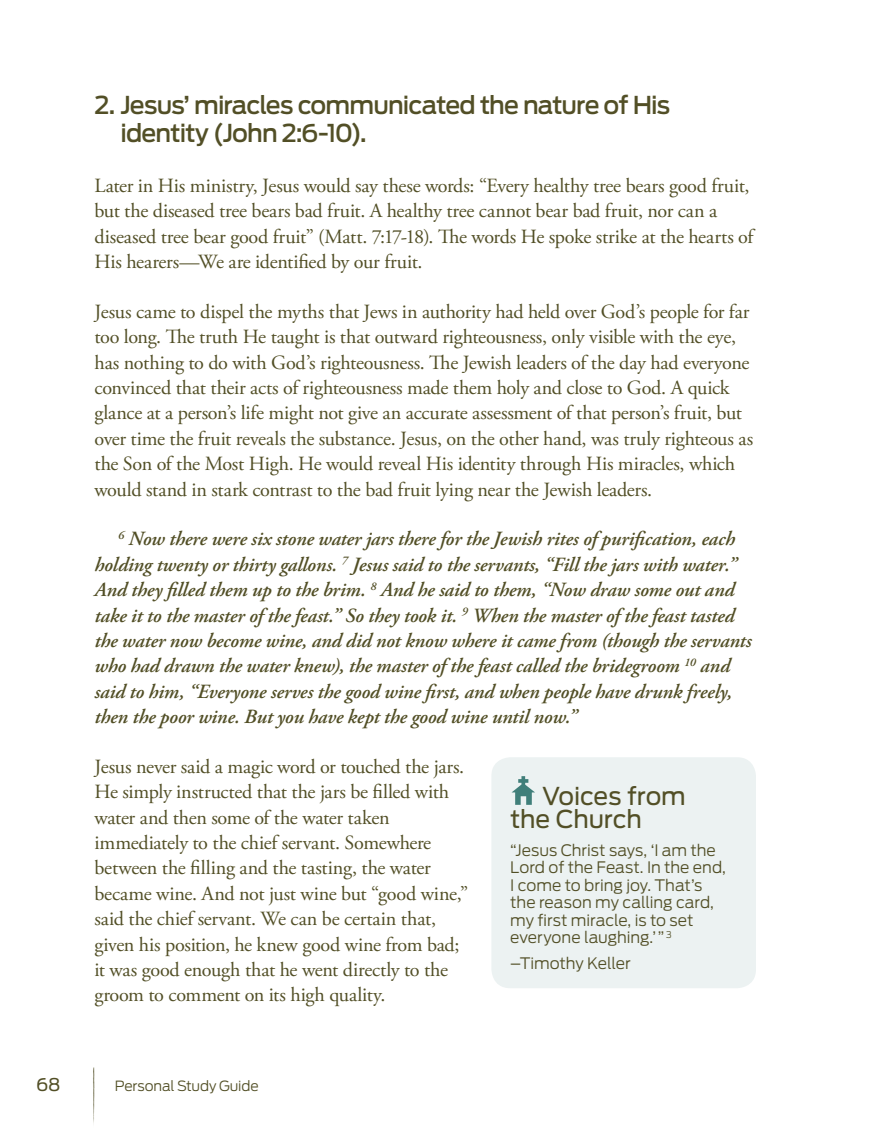
<style>
.page{position:relative;width:882px;height:1134px;background:#fff}
.page>*{position:absolute;margin:0;border:0;box-sizing:border-box;transform-origin:0 0}
.t1{font:500 24.5px/28px "Antenna";letter-spacing:-.035em;color:#524f26}
.t2{font:24.5px/22.8px "Antenna";letter-spacing:-.005em;color:#524f26}
.t3{font:20.12px/25.4px "Adobe Garamond Pro";letter-spacing:-.025em;color:#524f26}
.t4{font:italic 600 20.12px/25.4px "Adobe Garamond Pro";letter-spacing:-.01em;color:#524f26}
.t5{font:17.5px "Antenna";color:#524f26}
.t6{font:300 15.75px/17.5px "Antenna";letter-spacing:-.005em;color:#524f26}
.t7{font:300 14px "Antenna";letter-spacing:-.01em;color:#524f26}
</style>
<div class="page">
<img style="left:93px;top:1067px;width:2px;height:57px">
<div style="left:491px;top:757px;width:265px;height:231px;background:#ecf2f2;border-radius:19px"></div>
<svg style="left:512px;top:776px;width:23px;height:29px"></svg>
<p class="t1" style="left:120px;top:91px;width:551px;text-indent:-26px">2. Jesus’ miracles communicated the nature of His identity (John 2:6-10).</p>
<p class="t3" style="left:94px;top:174px;width:663px">Later in His ministry, Jesus would say these words: “Every healthy tree bears good fruit, but the diseased tree bears bad fruit. A healthy tree cannot bear bad fruit, nor can a diseased tree bear good fruit” (Matt. 7:17-18). The words He spoke strike at the hearts of His hearers—We are identified by our fruit.</p>
<p class="t3" style="left:94px;top:300px;width:660px">Jesus came to dispel the myths that Jews in authority had held over God’s people for far too long. The truth He taught is that outward righteousness, only visible with the eye, has nothing to do with God’s righteousness. The Jewish leaders of the day had everyone convinced that their acts of righteousness made them holy and close to God. A quick glance at a person’s life might not give an accurate assessment of that person’s fruit, but over time the fruit reveals the substance. Jesus, on the other hand, was truly righteous as the Son of the Most High. He would reveal His identity through His miracles, which would stand in stark contrast to the bad fruit lying near the Jewish leaders.</p>
<p class="t4" style="left:95px;top:527px;width:659px;text-indent:24px"><sup>6</sup> Now there were six stone water jars there for the Jewish rites of purification, each holding twenty or thirty gallons. <sup>7</sup> Jesus said to the servants, “Fill the jars with water.” And they filled them up to the brim. <sup>8</sup> And he said to them, “Now draw some out and take it to the master of the feast.” So they took it. <sup>9</sup> When the master of the feast tasted the water now become wine, and did not know where it came from (though the servants who had drawn the water knew), the master of the feast called the bridegroom <sup>10</sup> and said to him, “Everyone serves the good wine first, and when people have drunk freely, then the poor wine. But you have kept the good wine until now.”</p>
<p class="t3" style="left:95px;top:755px;width:375px">Jesus never said a magic word or touched the jars.<br>He simply instructed that the jars be filled with water and then some of the water taken immediately to the chief servant. Somewhere between the filling and the tasting, the water became wine. And not just wine but “good wine,” said the chief servant. We can be certain that, given his position, he knew good wine from bad; it was good enough that he went directly to the groom to comment on its high quality.</p>
<p class="t2" style="left:510px;top:785px;width:177px;text-indent:32px">Voices from the Church</p>
<p class="t6" style="left:510px;top:841px;width:217px">“Jesus Christ says, ‘I am the<br>Lord of the Feast. In the end,<br>I come to bring joy. That’s the reason my calling card, my first miracle, is to set everyone laughing.’” <sup>3</sup></p>
<p class="t6" style="left:510px;top:955px;width:122px">–Timothy Keller</p>
<p class="t5" style="left:36px;top:1074px;width:26px">68</p>
<p class="t7" style="left:115px;top:1078px;width:145px">Personal Study Guide</p>
</div>
